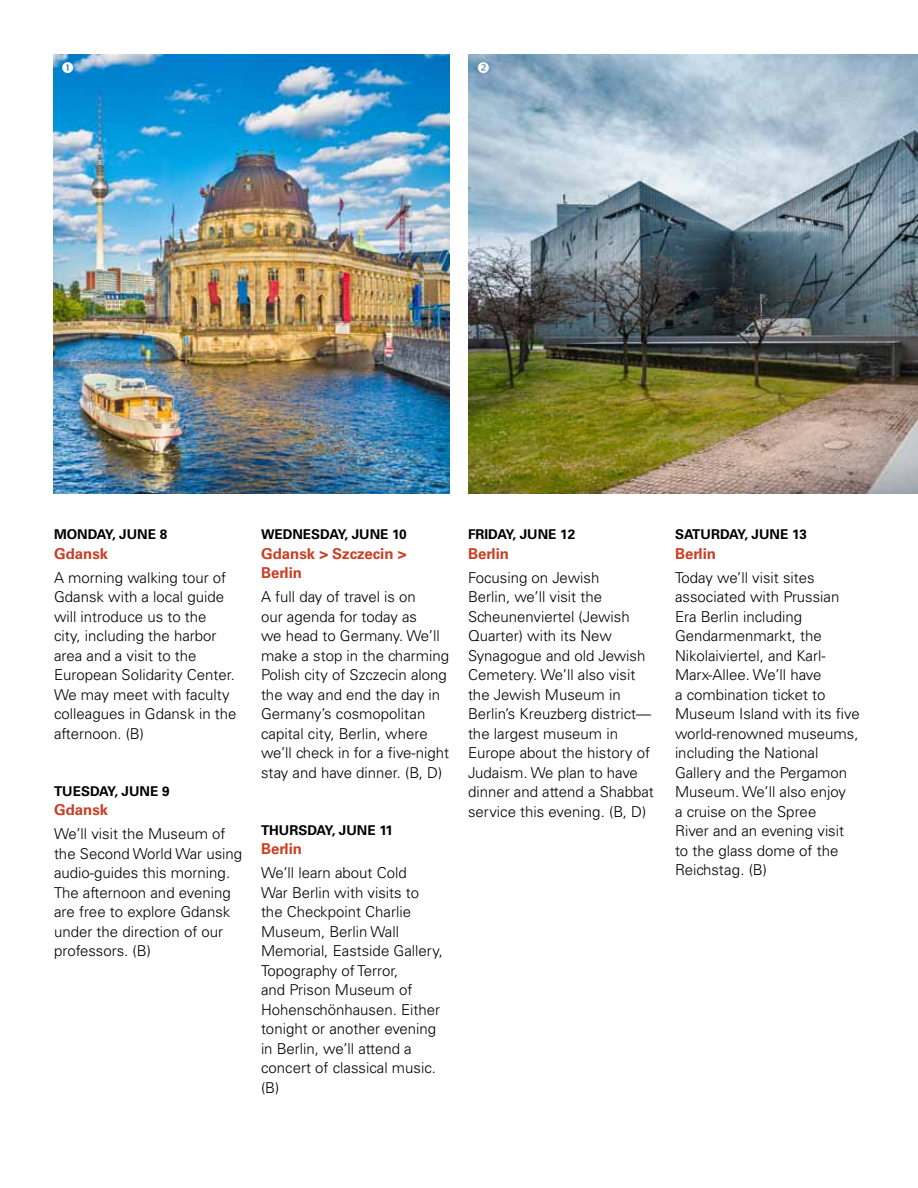
<style>
.page{position:relative;width:918px;height:1188px;background:#fff}
.page>*{position:absolute;margin:0;border:0;box-sizing:border-box;transform-origin:0 0}
.t1{font:300 15px/19.5px "Univers";color:#000}
.t2{font:700 15px/19.5px "Univers";color:#ca3e23}
.t3{font:700 13.5px "Univers";color:#000}
.s1{font-weight:700;color:#ca3e23}
</style>
<div class="page">
<img style="left:54px;top:54px;width:396px;height:439px">
<img style="left:468px;top:54px;width:450px;height:439px">
<svg style="left:62px;top:62px;width:11px;height:11px"></svg>
<svg style="left:478px;top:62px;width:11px;height:11px"></svg>
<p class="t3" style="left:54px;top:527px;width:115px">MONDAY, JUNE 8</p>
<p class="t1" style="left:54px;top:542px;width:174px;line-height:24px"><span class="s1">GDANSK<br></span>A morning walking tour of</p>
<p class="t1" style="left:54px;top:587px;width:184px">Gdansk with a local guide will introduce us to the city, including the harbor area and a visit to the<br>E uropean Solidarity Center.<br>We may meet with faculty colleagues in Gdansk in the afternoon. (B)</p>
<p class="t3" style="left:54px;top:783px;width:117px">TUESDAY, JUNE 9</p>
<p class="t1" style="left:54px;top:798px;width:173px;line-height:24px"><span class="s1">GDANSK<br></span>We’ll visit the Museum of</p>
<p class="t1" style="left:54px;top:844px;width:190px">the Second World War using audio-guides this morning.<br>The afternoon and evening are free to explore G dansk under the direction of our professors. (B)</p>
<p class="t3" style="left:261px;top:527px;width:147px">WEDNESDAY, JUNE 10</p>
<p class="t2" style="left:261px;top:544px;width:147px">GDANSK &gt; SZCZECIN &gt;<br>BERLIN</p>
<p class="t1" style="left:261px;top:587px;width:190px">A full day of travel is on<br>our agenda for today as<br>we head to Germany. We’ll make a stop in the charming<br>Polish city of Szczecin along the way and end the day in<br>G ermany’s cosmopolitan capital city, Berlin, where we’ll check in for a five-night stay and have dinner. (B, D)</p>
<p class="t3" style="left:261px;top:822px;width:134px">THURSDAY, JUNE 11</p>
<p class="t1" style="left:261px;top:837px;width:147px;line-height:24px"><span class="s1">BERLIN<br></span>We’ll learn about Cold</p>
<p class="t1" style="left:261px;top:883px;width:183px">War Berlin with visits to the Checkpoint Charlie<br>Museum, Berlin Wall<br>Memorial, Eastside Gallery,<br>Topography of Terror,<br>and Prison Museum of<br>Hohenschönhausen. Either tonight or another evening in Berlin, we’ll attend a concert of classical music. (B)</p>
<p class="t3" style="left:468px;top:527px;width:109px">FRIDAY, JUNE 12</p>
<p class="t1" style="left:468px;top:542px;width:133px;line-height:24px"><span class="s1">BERLIN<br></span>Focusing on Jewish</p>
<p class="t1" style="left:468px;top:587px;width:187px">Berlin, we’ll visit the<br>Scheunenviertel (Jewish<br>Quarter) with its N ew<br>Synagogue and old Jewish<br>Cemetery. We’ll also visit the Jewish Museum in<br>Berlin’s Kreuzberg district— the largest museum in<br>E urope about the history of<br>Judaism. We plan to have dinner and attend a Shabbat service this evening. (B, D)</p>
<p class="t3" style="left:675px;top:527px;width:134px">SATURDAY, JUNE 13</p>
<p class="t1" style="left:675px;top:542px;width:141px;line-height:24px"><span class="s1">BERLIN<br></span>Today we’ll visit sites</p>
<p class="t1" style="left:675px;top:587px;width:186px">associated with Prussian<br>Era Berlin including<br>Gendarmenmarkt, the<br>N ikolaiviertel, and Karl-<br>Marx-Allee. We’ll have<br>a combination ticket to<br>Museum I sland with its five world-renowned museums, including the National<br>Gallery and the Pergamon<br>Museum. We’ll also enjoy<br>a cruise on the Spree<br>River and an evening visit to the glass dome of the<br>Reichstag. (B)</p>
</div>
